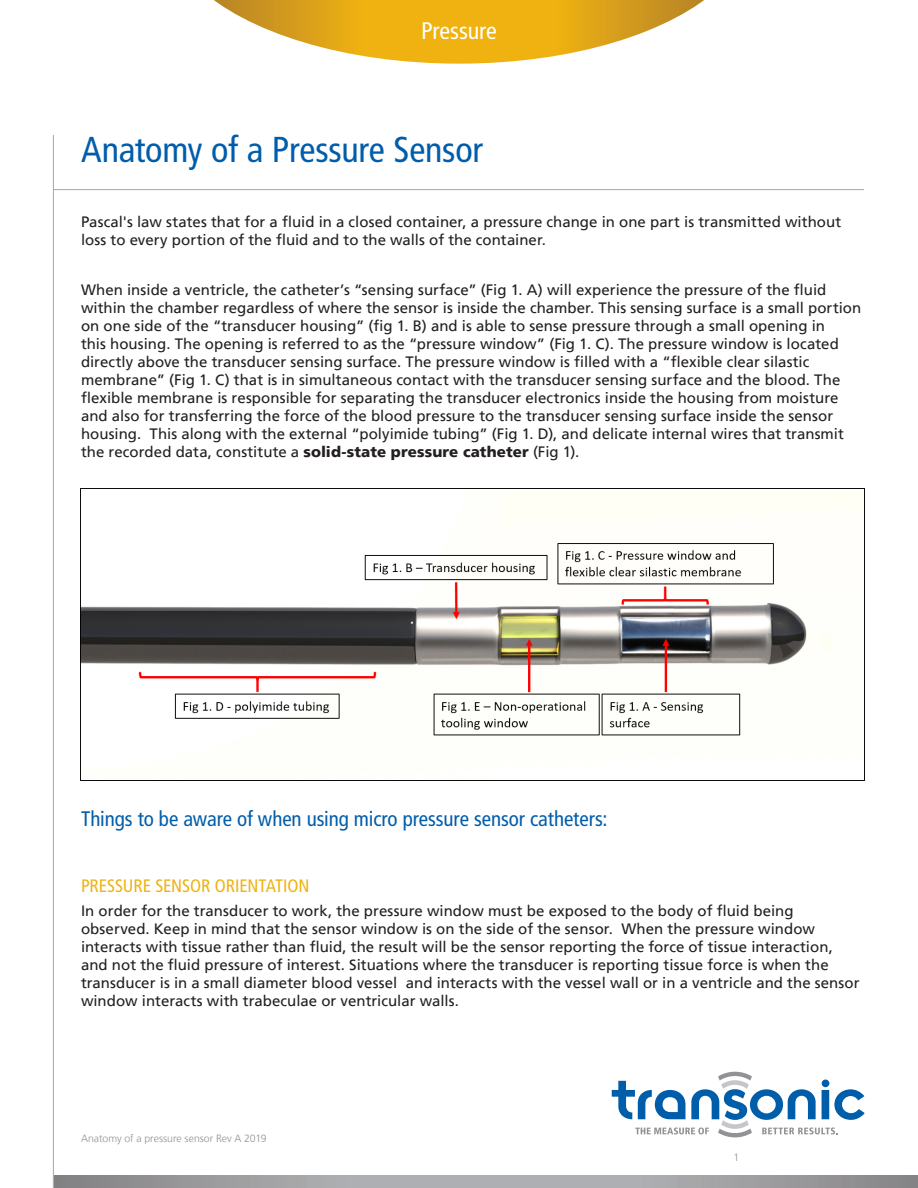
<style>
.page{position:relative;width:918px;height:1188px;background:#fff}
.page>*{position:absolute;margin:0;border:0;box-sizing:border-box;transform-origin:0 0}
.Heading_Medium{font:condensed 36px "Frutiger LT";letter-spacing:-.005em;color:#015dab}
.t1{font:condensed 24px "Frutiger LT";letter-spacing:-.005em;color:#fff}
.Subheading_Gray{font:condensed 21px "Frutiger LT";letter-spacing:-.005em;color:#015dab}
.Subheading_Orange{font:condensed 18px "Frutiger LT";letter-spacing:-.005em;color:#efb211}
.Body_Copy{font:15px/18px "Frutiger LT";color:#231f20}
.t2{font:300 10.5px "Frutiger LT";color:#919295}
.s1{font-weight:900}
</style>
<div class="page">
<svg style="left:214px;top:0;width:490px;height:64px"></svg>
<hr style="left:53px;top:135px;width:1px;height:1053px;background:#aeafb3">
<hr style="left:54px;top:189px;width:810px;height:1px;background:#aeafb3">
<svg style="left:612px;top:1072px;width:253px;height:65px"></svg>
<svg style="left:54px;top:1175px;width:864px;height:13px;background:#a0a0a3"></svg>
<img style="left:80px;top:488px;width:785px;height:293px">
<h2 class="t1" style="left:421px;top:17px;width:77px">Pressure</h2>
<p class="Heading_Medium" style="left:81px;top:129px;width:404px">Anatomy of a Pressure Sensor</p>
<p class="Body_Copy" style="left:81px;top:213px;width:762px">Pascal's law states that for a fluid in a closed container, a pressure change in one part is transmitted without loss to every portion of the fluid and to the walls of the container.</p>
<p class="Body_Copy" style="left:81px;top:281px;width:782px">When inside a ventricle, the catheter’s “sensing surface” (Fig 1. A) will experience the pressure of the fluid within the chamber regardless of where the sensor is inside the chamber. This sensing surface is a small portion on one side of the “transducer housing” (fig 1. B) and is able to sense pressure through a small opening in<br>this housing. The opening is referred to as the “pressure window” (Fig 1. C). The pressure window is located directly above the transducer sensing surface. The pressure window is filled with a “flexible clear silastic membrane” (Fig 1. C) that is in simultaneous contact with the transducer sensing surface and the blood. The flexible membrane is responsible for separating the transducer electronics inside the housing from moisture and also for transferring the force of the blood pressure to the transducer sensing surface inside the sensor housing. This along with the external “polyimide tubing” (Fig 1. D), and delicate internal wires that transmit the recorded data, constitute a <span class="s1">solid-state pressure catheter</span> (Fig 1).</p>
<p class="Subheading_Gray" style="left:81px;top:806px;width:528px">Things to be aware of when using micro pressure sensor catheters:</p>
<p class="Subheading_Orange" style="left:81px;top:875px;width:230px">PRESSURE SENSOR ORIENTATION</p>
<p class="Body_Copy" style="left:81px;top:902px;width:780px">In order for the transducer to work, the pressure window must be exposed to the body of fluid being observed. Keep in mind that the sensor window is on the side of the sensor. When the pressure window interacts with tissue rather than fluid, the result will be the sensor reporting the force of tissue interaction, and not the fluid pressure of interest. Situations where the transducer is reporting tissue force is when the transducer is in a small diameter blood vessel and interacts with the vessel wall or in a ventricle and the sensor window interacts with trabeculae or ventricular walls.</p>
<p class="t2" style="left:81px;top:1132px;width:187px">Anatomy of a pressure sensor Rev A 2019</p>
<p class="t2" style="left:734px;top:1152px;width:7px">1</p>
</div>
